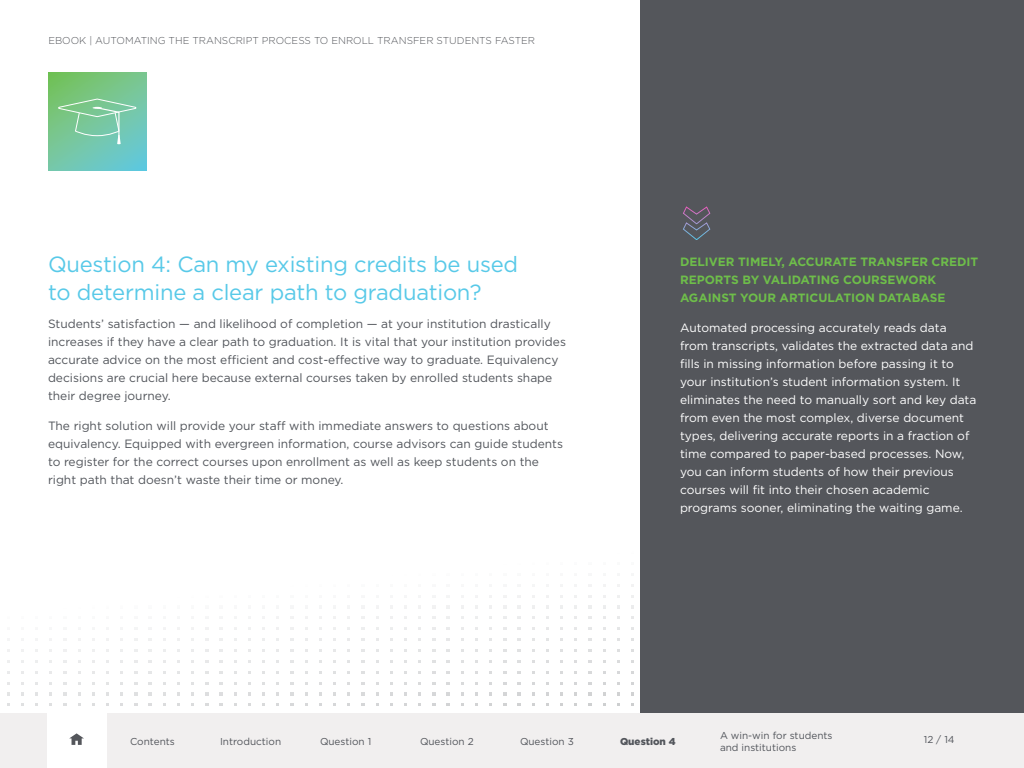
<style>
.page{position:relative;width:1024px;height:768px;background:#fff}
.page>*{position:absolute;margin:0;border:0;box-sizing:border-box;transform-origin:0 0}
.t1{font:22px/28px "Gotham";letter-spacing:-.01em;color:#58c9e8}
.t2{font:12px/18px "Gotham";color:#52555b}
.t3{font:12px/18px "Gotham";color:#fff}
.t4{font:700 12px/18px "Gotham";color:#6ebe4a}
.t5{font:10px/12px "Gotham";color:#52555b}
.t6{font:300 10px "Gotham HTF";color:#54565b}
.t7{font:900 10px "Gotham";color:#52555b}
.t8{font:10px "Gotham HTF";color:#52555b}
</style>
<div class="page">
<div style="left:0;top:713px;width:1024px;height:55px;background:#f1efef"></div>
<div style="left:47px;top:713px;width:59px;height:55px;background:#fff"></div>
<svg style="left:69px;top:733px;width:15px;height:12px"></svg>
<div style="left:640px;top:0;width:384px;height:712px;background:#54565b"></div>
<svg style="left:48px;top:73px;width:98px;height:97px;background:#72c69b"></svg>
<svg style="left:683px;top:206px;width:28px;height:34px"></svg>
<svg style="left:58px;top:98px;width:79px;height:46px;background:#82cba4"></svg>
<p class="t6" style="left:48px;top:35px;width:488px">EBOOK | AUTOMATING THE TRANSCRIPT PROCESS TO ENROLL TRANSFER STUDENTS FASTER</p>
<h1 class="t1" style="left:48px;top:250px;width:472px">Question 4: Can my existing credits be used to determine a clear path to graduation?</h1>
<p class="t2" style="left:48px;top:315px;width:520px">Students’ satisfaction — and likelihood of completion — at your institution drastically increases if they have a clear path to graduation. It is vital that your institution provides accurate advice on the most efficient and cost-effective way to graduate. Equivalency decisions are crucial here because external courses taken by enrolled students shape their degree journey.</p>
<p class="t2" style="left:48px;top:417px;width:517px">The right solution will provide your staff with immediate answers to questions about equivalency. Equipped with evergreen information, course advisors can guide students to register for the correct courses upon enrollment as well as keep students on the right path that doesn’t waste their time or money.</p>
<p class="t4" style="left:680px;top:252px;width:300px">DELIVER TIMELY, ACCURATE TRANSFER CREDIT<br>REPORTS BY VALIDATING COURSEWORK<br>AGAINST YOUR ARTICULATION DATABASE</p>
<p class="t3" style="left:680px;top:318px;width:298px">Automated processing accurately reads data from transcripts, validates the extracted data and fills in missing information before passing it to your institution’s student information system. It eliminates the need to manually sort and key data from even the most complex, diverse document types, delivering accurate reports in a fraction of time compared to paper-based processes. Now, you can inform students of how their previous courses will fit into their chosen academic programs sooner, eliminating the waiting game.</p>
<p class="t5" style="left:130px;top:735px;width:46px">Contents</p>
<p class="t5" style="left:220px;top:735px;width:63px">Introduction</p>
<p class="t5" style="left:320px;top:735px;width:53px">Question 1</p>
<p class="t5" style="left:420px;top:735px;width:55px">Question 2</p>
<p class="t5" style="left:520px;top:735px;width:55px">Question 3</p>
<p class="t7" style="left:620px;top:734px;width:57px">Question 4</p>
<p class="t5" style="left:720px;top:729px;width:114px">A win-win for students and institutions</p>
<p class="t8" style="left:924px;top:734px;width:32px">12 / 14</p>
</div>
